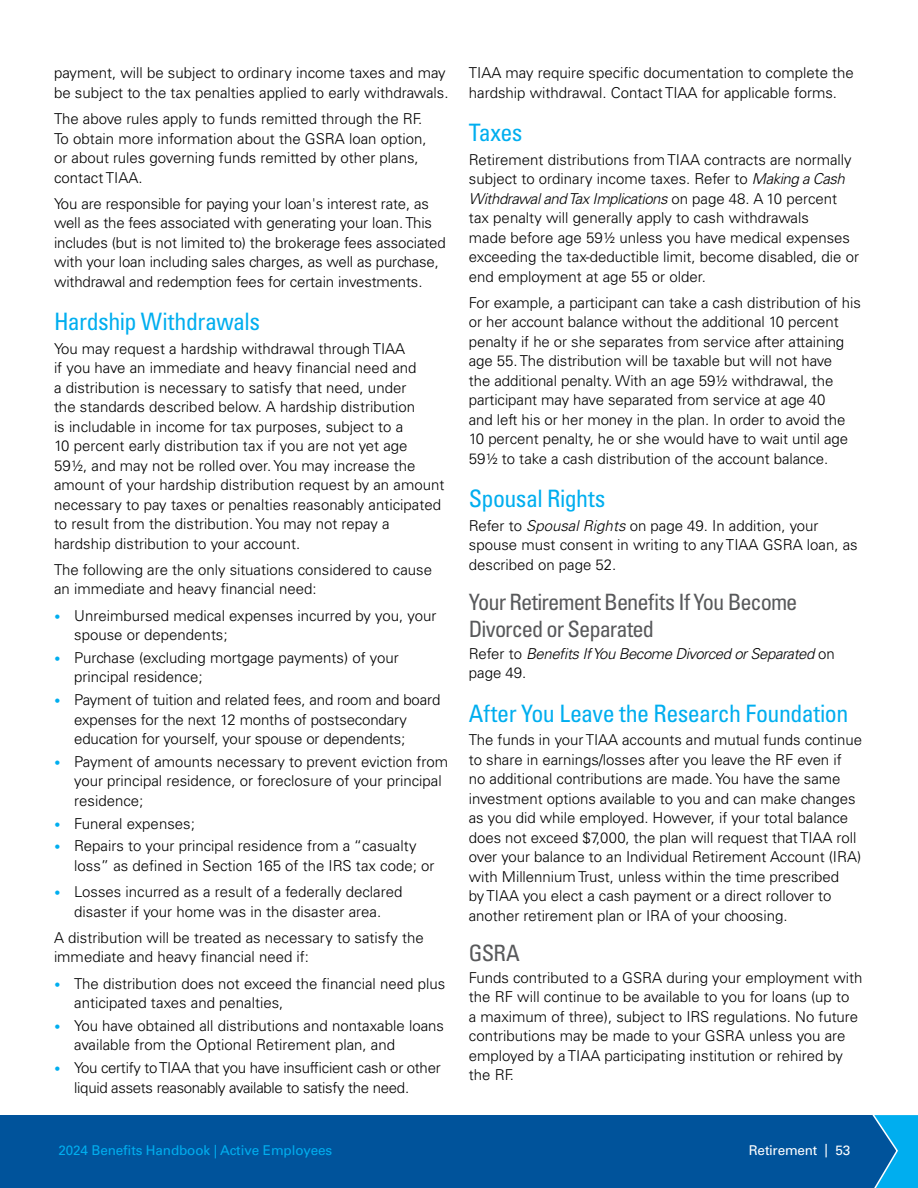
<style>
.page{position:relative;width:918px;height:1188px;background:#fff}
.page>*{position:absolute;margin:0;border:0;box-sizing:border-box;transform-origin:0 0}
.t1{font:condensed 24px "Univers LT Std";letter-spacing:-.025em;color:#00aeef}
.t2{font:condensed 22.5px/27px "Univers LT Std";letter-spacing:-.045em;color:#58595b}
.t3{font:300 15px/19.5px "Univers LT Std";color:#000}
.t4{font:300 15px/19.5px "Univers LT Std";letter-spacing:-.02em;color:#000}
.t5{font:italic 300 15px/19.5px "Univers LT Std";letter-spacing:-.03em;color:#000}
.t6{font:13.5px "Univers LT Std";letter-spacing:-.01em;color:#00aeef}
.t7{font:13.5px "Univers LT Std";letter-spacing:-.015em;color:#fff}
.s1{font-stretch:condensed;font-size:12px;color:#00aeef}
.s2{font-style:italic}
.s3{font-style:normal}
</style>
<div class="page">
<hr style="left:0;top:1115px;width:1px;height:73px;background:#00539b">
<div style="left:1px;top:1115px;width:917px;height:73px;background:#00539b"></div>
<svg style="left:872px;top:1115px;width:46px;height:73px"></svg>
<p class="t3" style="left:54px;top:63px;width:396px">payment, will be subject to ordinary income taxes and may be subject to the tax penalties applied to early withdrawals.</p>
<p class="t3" style="left:54px;top:109px;width:374px">The above rules apply to funds remitted through the RF.<br>To obtain more information about the GSRA loan option, or about rules governing funds remitted by other plans, contact TIAA.</p>
<p class="t3" style="left:54px;top:194px;width:393px">You are responsible for paying your loan's interest rate, as well as the fees associated with generating your loan. This includes (but is not limited to) the brokerage fees associated with your loan including sales charges, as well as purchase, withdrawal and redemption fees for certain investments.</p>
<h1 class="t1" style="left:54px;top:307px;width:208px">Hardship Withdrawals</h1>
<p class="t3" style="left:54px;top:339px;width:392px">You may request a hardship withdrawal through TIAA<br>if you have an immediate and heavy financial need and<br>a distribution is necessary to satisfy that need, under<br>the standards described below. A hardship distribution<br>is includable in income for tax purposes, subject to a<br>10 percent early distribution tax if you are not yet age 59½, and may not be rolled over. You may increase the amount of your hardship distribution request by an amount necessary to pay taxes or penalties reasonably anticipated to result from the distribution. You may not repay a hardship distribution to your account.</p>
<p class="t3" style="left:54px;top:560px;width:380px">The following are the only situations considered to cause an immediate and heavy financial need:</p>
<p class="t3" style="left:74px;top:606px;width:364px;text-indent:-20px"><span class="s1">•</span> Unreimbursed medical expenses incurred by you, your spouse or dependents;</p>
<p class="t3" style="left:74px;top:648px;width:326px;text-indent:-20px"><span class="s1">•</span> Purchase (excluding mortgage payments) of your principal residence;</p>
<p class="t3" style="left:74px;top:690px;width:368px;text-indent:-20px"><span class="s1">•</span> Payment of tuition and related fees, and room and board expenses for the next 12 months of postsecondary education for yourself, your spouse or dependents;</p>
<p class="t3" style="left:74px;top:752px;width:376px;text-indent:-20px"><span class="s1">•</span> Payment of amounts necessary to prevent eviction from your principal residence, or foreclosure of your principal residence;</p>
<p class="t3" style="left:54px;top:814px;width:142px"><span class="s1">•</span> Funeral expenses;</p>
<p class="t3" style="left:74px;top:836px;width:362px;text-indent:-20px"><span class="s1">•</span> Repairs to your principal residence from a “casualty loss” as defined in Section 165 of the IRS tax code; or</p>
<p class="t3" style="left:54px;top:882px;width:350px;text-align:center"><span class="s1">•</span> Losses incurred as a result of a federally declared disaster if your home was in the disaster area.</p>
<p class="t3" style="left:54px;top:928px;width:371px">A distribution will be treated as necessary to satisfy the immediate and heavy financial need if:</p>
<p class="t3" style="left:74px;top:974px;width:372px;text-indent:-20px"><span class="s1">•</span> The distribution does not exceed the financial need plus anticipated taxes and penalties,</p>
<p class="t3" style="left:74px;top:1016px;width:371px;text-indent:-20px"><span class="s1">•</span> You have obtained all distributions and nontaxable loans available from the Optional Retirement plan, and</p>
<p class="t4" style="left:74px;top:1058px;width:368px;text-indent:-20px"><span class="s1">•</span> You certify to TIAA that you have insufficient cash or other liquid assets reasonably available to satisfy the need.</p>
<p class="t3" style="left:469px;top:63px;width:387px">TIAA may require specific documentation to complete the hardship withdrawal. Contact TIAA for applicable forms.</p>
<h1 class="t1" style="left:469px;top:118px;width:55px">Taxes</h1>
<p class="t3" style="left:469px;top:150px;width:392px">Retirement distributions from TIAA contracts are normally subject to ordinary income taxes. Refer to <span class="s2">Making a Cash Withdrawal and Tax Implications</span> on page 48. A 10 percent tax penalty will generally apply to cash withdrawals<br>made before age 59½ unless you have medical expenses exceeding the tax-deductible limit, become disabled, die or end employment at age 55 or older.</p>
<p class="t3" style="left:469px;top:293px;width:394px">For example, a participant can take a cash distribution of his or her account balance without the additional 10 percent penalty if he or she separates from service after attaining age 55. The distribution will be taxable but will not have<br>the additional penalty. With an age 59½ withdrawal, the participant may have separated from service at age 40<br>and left his or her money in the plan. In order to avoid the 10 percent penalty, he or she would have to wait until age 59½ to take a cash distribution of the account balance.</p>
<h1 class="t1" style="left:469px;top:484px;width:138px">Spousal Rights</h1>
<p class="t3" style="left:469px;top:516px;width:390px">Refer to <span class="s2">Spousal Rights</span> on page 49. In addition, your spouse must consent in writing to any TIAA GSRA loan, as described on page 52.</p>
<h2 class="t2" style="left:469px;top:588px;width:330px">Your Retirement Benefits If You Become<br>Divorced or Separated</h2>
<p class="t5" style="left:469px;top:644px;width:367px"><span class="s3">Refer to</span> Benefits If You Become Divorced or Separated <span class="s3">on page 49.</span></p>
<h1 class="t1" style="left:469px;top:698px;width:381px">After You Leave the Research Foundation</h1>
<p class="t3" style="left:469px;top:730px;width:395px">The funds in your TIAA accounts and mutual funds continue to share in earnings/losses after you leave the RF even if<br>no additional contributions are made. You have the same investment options available to you and can make changes as you did while employed. However, if your total balance does not exceed $7,000, the plan will request that TIAA roll over your balance to an Individual Retirement Account (IRA) with Millennium Trust, unless within the time prescribed<br>by TIAA you elect a cash payment or a direct rollover to another retirement plan or IRA of your choosing.</p>
<h2 class="t2" style="left:469px;top:939px;width:53px">GSRA</h2>
<p class="t3" style="left:469px;top:968px;width:395px">Funds contributed to a GSRA during your employment with the RF will continue to be available to you for loans (up to<br>a maximum of three), subject to IRS regulations. No future contributions may be made to your GSRA unless you are employed by a TIAA participating institution or rehired by the RF.</p>
<p class="t6" style="left:58px;top:1142px;width:275px">2024 Benefits Handbook | Active Employees</p>
<p class="t7" style="left:749px;top:1142px;width:103px">Retirement | 53</p>
</div>
